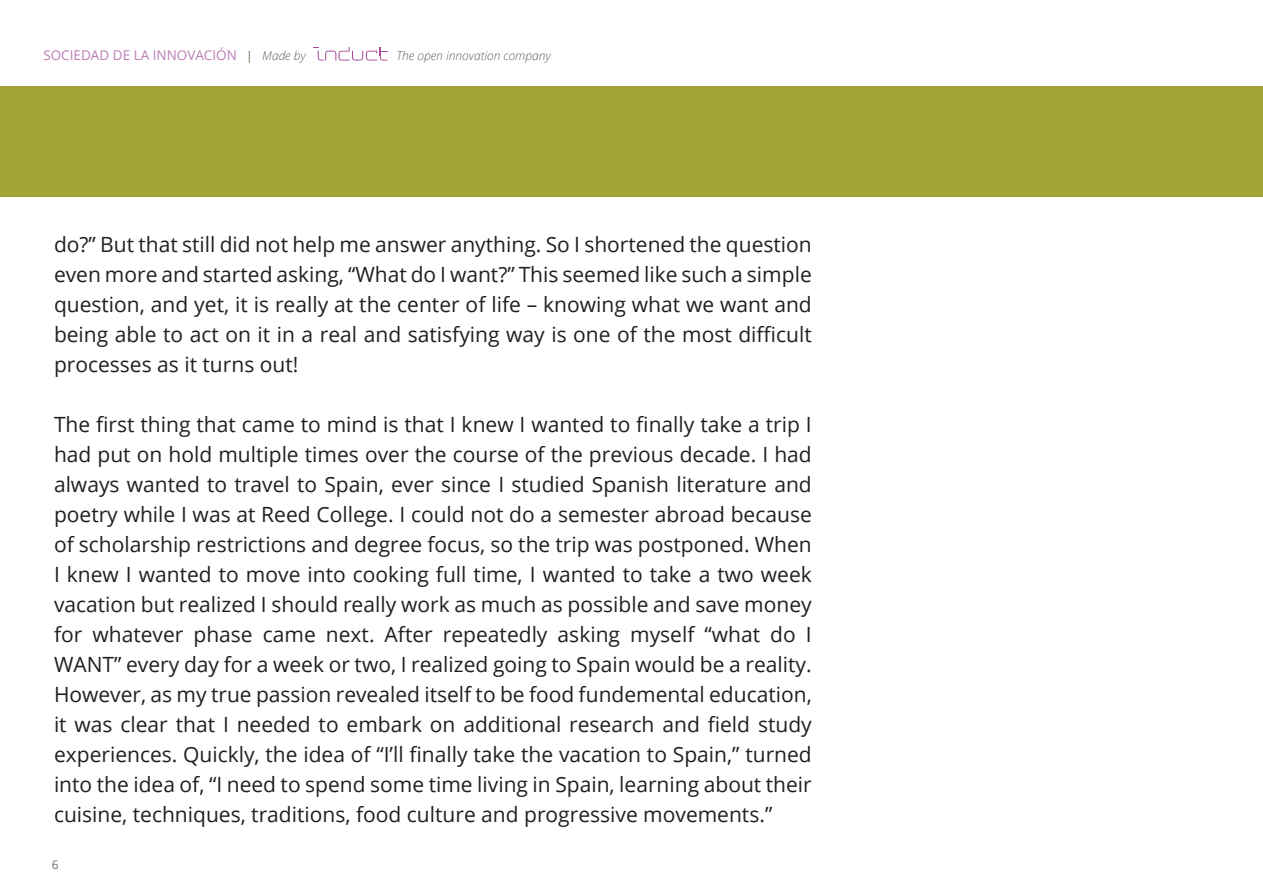
<style>
.page{position:relative;width:1263px;height:893px;background:#fff}
.page>*{position:absolute;margin:0;border:0;box-sizing:border-box;transform-origin:0 0}
.t1{font:21px/30px "Open Sans";color:#231f20;text-align:justify}
.t2{font:13.5px "Open Sans";color:#bb7eb6}
.t3{font:italic 300 12px "Open Sans";color:#605f60}
.t4{font:12px "Open Sans";color:#6c6d70}
.s1{font-size:12px;color:#6f654e}
.s2{font-weight:300;font-style:italic;font-size:12px;color:#605f60}
</style>
<div class="page">
<svg style="left:313px;top:47px;width:74px;height:14px"></svg>
<div style="left:0;top:87px;width:1263px;height:110px;background:#a2a236"></div>
<p class="t2" style="left:43px;top:46px;width:264px">SOCIEDAD DE LA INNOVACIÓN <span class="s1">|</span> <span class="s2">Made by</span></p>
<p class="t3" style="left:396px;top:48px;width:156px">The open innovation company</p>
<p class="t1" style="left:54px;top:229px;width:759px">do?” But that still did not help me answer anything. So I shortened the question even more and started asking, “What do I want?” This seemed like such a simple question, and yet, it is really at the center of life – knowing what we want and being able to act on it in a real and satisfying way is one of the most difficult processes as it turns out!</p>
<p class="t1" style="left:54px;top:409px;width:759px">The first thing that came to mind is that I knew I wanted to finally take a trip I had put on hold multiple times over the course of the previous decade. I had always wanted to travel to Spain, ever since I studied Spanish literature and poetry while I was at Reed College. I could not do a semester abroad because of scholarship restrictions and degree focus, so the trip was postponed. When I knew I wanted to move into cooking full time, I wanted to take a two week vacation but realized I should really work as much as possible and save money for whatever phase came next. After repeatedly asking myself “what do I WANT” every day for a week or two, I realized going to Spain would be a reality.<br>However, as my true passion revealed itself to be food fundemental education, it was clear that I needed to embark on additional research and field study experiences. Quickly, the idea of “I’ll finally take the vacation to Spain,” turned into the idea of, “I need to spend some time living in Spain, learning about their cuisine, techniques, traditions, food culture and progressive movements.”</p>
<p class="t4" style="left:52px;top:857px;width:8px">6</p>
</div>
